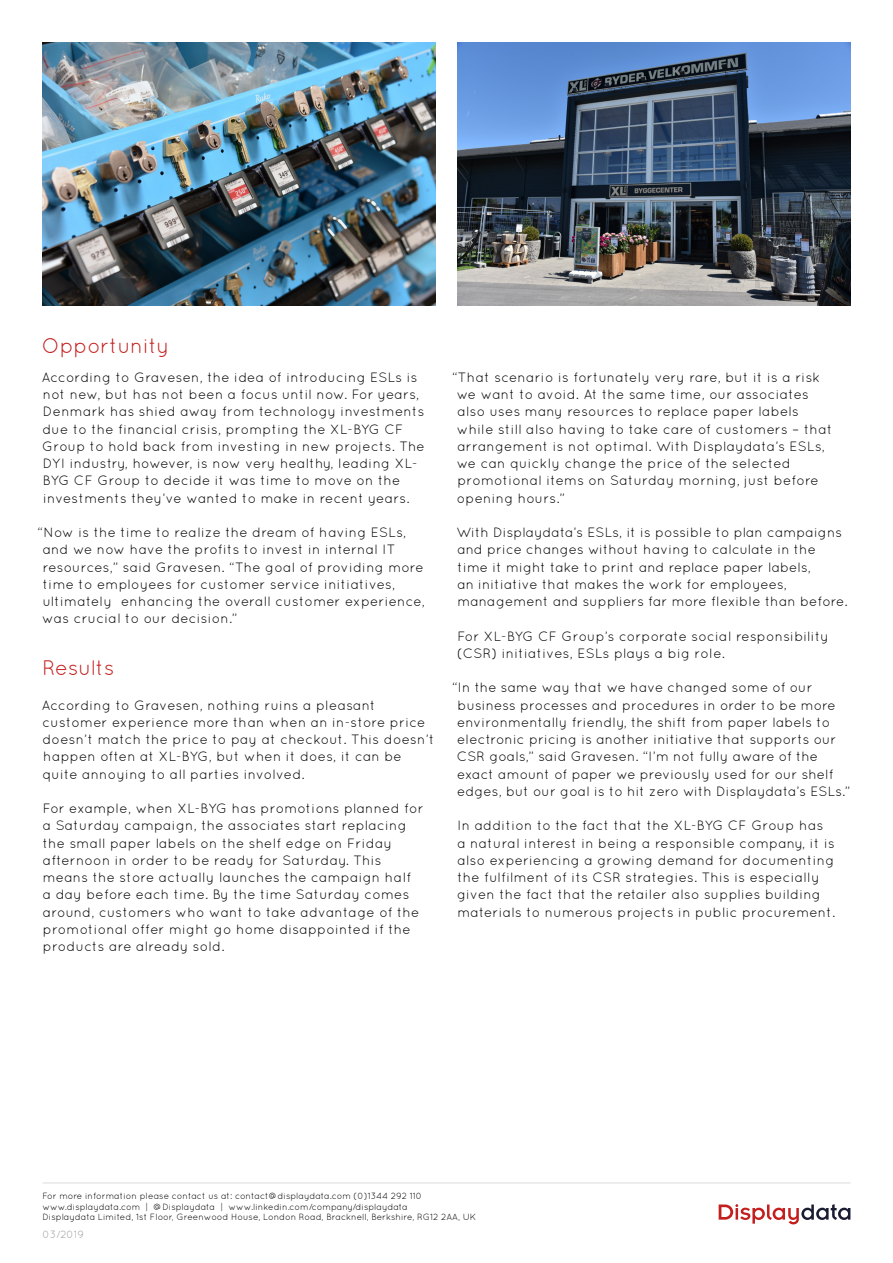
<style>
.page{position:relative;width:893px;height:1263px;background:#fff}
.page>*{position:absolute;margin:0;border:0;box-sizing:border-box;transform-origin:0 0}
.t1{font:21px "Quicksand";color:#c31f1e}
.t2{font:13.5px/17.2px "Quicksand";letter-spacing:.02em;color:#000}
.t3{font:10.5px "Quicksand";color:#9d9d9c}
.t4{font:9px/10.5px "Quicksand";color:#000}
</style>
<div class="page">
<hr style="left:43px;top:1182px;width:807px;height:2px;background:#000">
<svg style="left:719px;top:1204px;width:131px;height:20px"></svg>
<img style="left:43px;top:43px;width:393px;height:262px">
<img style="left:457px;top:43px;width:393px;height:262px">
<h1 class="t1" style="left:42px;top:333px;width:129px">Opportunity</h1>
<p class="t2" style="left:42px;top:368px;width:384px">According to Gravesen, the idea of introducing ESLs is not new, but has not been a focus until now. For years, Denmark has shied away from technology investments due to the financial crisis, prompting the XL-BYG CF Group to hold back from investing in new projects. The DYI industry, however, is now very healthy, leading XL-BYG CF Group to decide it was time to move on the investments they’ve wanted to make in recent years.</p>
<p class="t2" style="left:42px;top:524px;width:384px;text-indent:-5px">“Now is the time to realize the dream of having ESLs, and we now have the profits to invest in internal IT resources,” said Gravesen. “The goal of providing more time to employees for customer service initiatives, ultimately enhancing the overall customer experience, was crucial to our decision.”</p>
<h1 class="t1" style="left:42px;top:656px;width:74px">Results</h1>
<p class="t2" style="left:42px;top:696px;width:394px">According to Gravesen, nothing ruins a pleasant customer experience more than when an in-store price doesn’t match the price to pay at checkout. This doesn’t happen often at XL-BYG, but when it does, it can be quite annoying to all parties involved.</p>
<p class="t2" style="left:43px;top:800px;width:382px">For example, when XL-BYG has promotions planned for a Saturday campaign, the associates start replacing the small paper labels on the shelf edge on Friday afternoon in order to be ready for Saturday. This means the store actually launches the campaign half<br>a day before each time. By the time Saturday comes around, customers who want to take advantage of the promotional offer might go home disappointed if the products are already sold.</p>
<p class="t2" style="left:457px;top:368px;width:377px;text-indent:-5px">“That scenario is fortunately very rare, but it is a risk we want to avoid. At the same time, our associates also uses many resources to replace paper labels while still also having to take care of customers – that arrangement is not optimal. With Displaydata’s ESLs, we can quickly change the price of the selected promotional items on Saturday morning, just before opening hours.”</p>
<p class="t2" style="left:456px;top:524px;width:393px">With Displaydata’s ESLs, it is possible to plan campaigns and price changes without having to calculate in the time it might take to print and replace paper labels,<br>an initiative that makes the work for employees, management and suppliers far more flexible than before.</p>
<p class="t2" style="left:457px;top:627px;width:373px">For XL-BYG CF Group’s corporate social responsibility (CSR) initiatives, ESLs plays a big role.</p>
<p class="t2" style="left:457px;top:679px;width:395px;text-indent:-5px">“In the same way that we have changed some of our business processes and procedures in order to be more environmentally friendly, the shift from paper labels to electronic pricing is another initiative that supports our CSR goals,” said Gravesen. “I’m not fully aware of the exact amount of paper we previously used for our shelf edges, but our goal is to hit zero with Displaydata’s ESLs.”</p>
<p class="t2" style="left:457px;top:817px;width:380px">In addition to the fact that the XL-BYG CF Group has<br>a natural interest in being a responsible company, it is also experiencing a growing demand for documenting the fulfilment of its CSR strategies. This is especially given the fact that the retailer also supplies building materials to numerous projects in public procurement.</p>
<p class="t4" style="left:43px;top:1191px;width:435px">For more information please contact us at: contact@displaydata.com (0)1344 292 110 www.displaydata.com | @Displaydata | www.linkedin.com/company/displaydata<br>Displaydata Limited, 1st Floor, Greenwood House, London Road, Bracknell, Berkshire, RG12 2AA, UK</p>
<p class="t3" style="left:43px;top:1228px;width:43px">03/2019</p>
</div>
